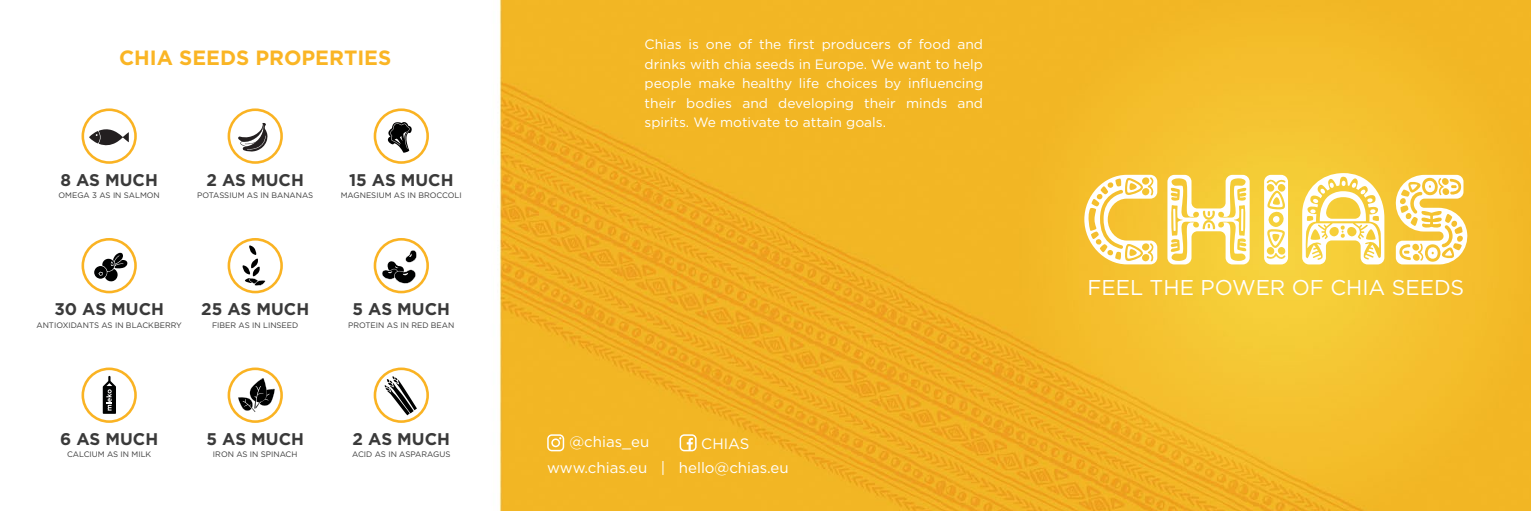
<style>
.page{position:relative;width:1531px;height:511px;background:#fff}
.page>*{position:absolute;margin:0;border:0;box-sizing:border-box;transform-origin:0 0}
.t1{font:21.3px "Gotham";color:#fff}
.t2{font:700 20.55px "Gotham";color:#fab524}
.t3{font:700 16.95px "Gotham";color:#3a3a3a}
.t4{font:15px "Gotham";color:#fff}
.t5{font:13.5px/19.5px "Gotham";color:#fff;text-align:justify}
.t6{font:7.95px "Gotham";color:#3a3a3a}
</style>
<div class="page">
<img style="left:81px;top:0;width:1450px;height:510px">
<svg style="left:1264px;top:175px;width:24px;height:89px"></svg>
<svg style="left:1084px;top:175px;width:73px;height:89px"></svg>
<svg style="left:1167px;top:175px;width:82px;height:89px"></svg>
<hr style="left:1173px;top:208px;width:2px;height:23px;background:#fff">
<svg style="left:1395px;top:175px;width:73px;height:89px"></svg>
<svg style="left:1302px;top:173px;width:82px;height:91px"></svg>
<svg style="left:547px;top:434px;width:17px;height:17px"></svg>
<svg style="left:679px;top:434px;width:17px;height:17px"></svg>
<svg style="left:228px;top:108px;width:55px;height:56px"></svg>
<svg style="left:82px;top:108px;width:55px;height:56px"></svg>
<svg style="left:374px;top:108px;width:55px;height:56px"></svg>
<svg style="left:228px;top:238px;width:55px;height:55px"></svg>
<svg style="left:82px;top:238px;width:55px;height:55px"></svg>
<svg style="left:374px;top:238px;width:55px;height:55px"></svg>
<svg style="left:228px;top:367px;width:55px;height:55px"></svg>
<svg style="left:82px;top:367px;width:55px;height:55px"></svg>
<svg style="left:374px;top:367px;width:55px;height:55px"></svg>
<h2 class="t2" style="left:119px;top:44px;width:274px">CHIA SEEDS PROPERTIES</h2>
<p class="t3" style="left:60px;top:168px;width:99px">8 AS MUCH</p>
<p class="t6" style="left:58px;top:190px;width:103px">OMEGA 3 AS IN SALMON</p>
<p class="t3" style="left:207px;top:168px;width:99px">2 AS MUCH</p>
<p class="t6" style="left:197px;top:190px;width:118px">POTASSIUM AS IN BANANAS</p>
<p class="t3" style="left:349px;top:168px;width:106px">15 AS MUCH</p>
<p class="t6" style="left:341px;top:190px;width:123px">MAGNESIUM AS IN BROCCOLI</p>
<p class="t3" style="left:54px;top:298px;width:111px">30 AS MUCH</p>
<p class="t6" style="left:36px;top:319px;width:147px">ANTIOXIDANTS AS IN BLACKBERRY</p>
<p class="t3" style="left:201px;top:298px;width:109px">25 AS MUCH</p>
<p class="t6" style="left:212px;top:319px;width:88px">FIBER AS IN LINSEED</p>
<p class="t3" style="left:353px;top:298px;width:99px">5 AS MUCH</p>
<p class="t6" style="left:348px;top:319px;width:108px">PROTEIN AS IN RED BEAN</p>
<p class="t3" style="left:60px;top:427px;width:99px">6 AS MUCH</p>
<p class="t6" style="left:67px;top:449px;width:86px">CALCIUM AS IN MILK</p>
<p class="t3" style="left:206px;top:427px;width:99px">5 AS MUCH</p>
<p class="t6" style="left:213px;top:449px;width:86px">IRON AS IN SPINACH</p>
<p class="t3" style="left:353px;top:427px;width:99px">2 AS MUCH</p>
<p class="t6" style="left:352px;top:449px;width:100px">ACID AS IN ASPARAGUS</p>
<p class="t5" style="left:644px;top:34px;width:340px">Chias is one of the first producers of food and drinks with chia seeds in Europe. We want to help people make healthy life choices by influencing their bodies and developing their minds and spirits. We motivate to attain goals.</p>
<p class="t4" style="left:569px;top:432px;width:81px">@chias_eu</p>
<p class="t4" style="left:701px;top:433px;width:50px">CHIAS</p>
<p class="t4" style="left:547px;top:457px;width:243px">www.chias.eu | hello@chias.eu</p>
<h1 class="t1" style="left:1087px;top:273px;width:378px">FEEL THE POWER OF CHIA SEEDS</h1>
</div>
